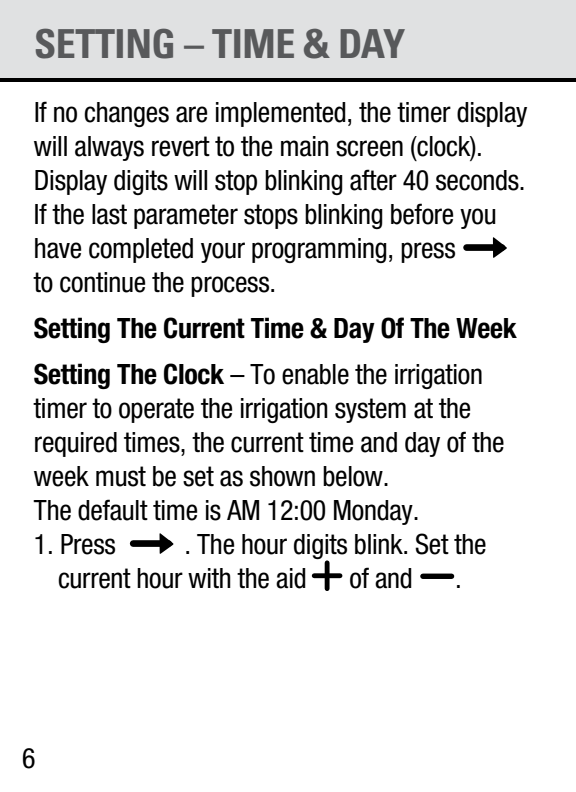
<style>
.page{position:relative;width:576px;height:792px;background:#fff}
.page>*{position:absolute;margin:0;border:0;box-sizing:border-box;transform-origin:0 0}
.t1{font:700 condensed 40px "Univers";color:#58595b}
.t2{font:condensed 28px/34px "Helvetica Neue";letter-spacing:-.01em;color:#000}
.t3{font:700 condensed 28px/46px "Helvetica Neue";letter-spacing:-.01em;color:#000}
.s1{font-weight:400}
</style>
<div class="page">
<div style="left:0;top:0;width:576px;height:82px;background:#e0e1e2"></div>
<div style="left:467px;top:244px;width:35px;height:7px;background:#000"></div>
<svg style="left:493px;top:237px;width:14px;height:21px"></svg>
<div style="left:133px;top:540px;width:36px;height:7px;background:#000"></div>
<svg style="left:160px;top:533px;width:14px;height:21px"></svg>
<div style="left:325px;top:563px;width:5px;height:26px;background:#000"></div>
<div style="left:314px;top:573px;width:26px;height:5px;background:#000"></div>
<div style="left:423px;top:574px;width:29px;height:5px;background:#000"></div>
<h1 class="t1" style="left:34px;top:19px;width:101px">SETTING</h1>
<h1 class="t1" style="left:184px;top:19px;width:50px">– TIME</h1>
<h1 class="t1" style="left:304px;top:19px;width:103px">&amp; DAY</h1>
<p class="t2" style="left:34px;top:95px;width:495px">If no changes are implemented, the timer display will always revert to the main screen (clock).<br>Display digits will stop blinking after 40 seconds.<br>If the last parameter stops blinking before you have completed your programming, press<br>to continue the process.</p>
<p class="t3" style="left:34px;top:305px;width:484px">Setting The Current Time &amp; Day Of The Week<br>Setting The Clock <span class="s1">– To enable the irrigation</span></p>
<p class="t2" style="left:34px;top:391px;width:472px">timer to operate the irrigation system at the required times, the current time and day of the week must be set as shown below.<br>The default time is AM 12:00 Monday.</p>
<p class="t2" style="left:34px;top:527px;width:83px">1. Press</p>
<p class="t2" style="left:58px;top:527px;width:430px;text-indent:126px">. The hour digits blink. Set the current hour with the aid</p>
<p class="t2" style="left:350px;top:561px;width:65px">of and</p>
<p class="t2" style="left:455px;top:561px;width:8px">.</p>
<p class="t2" style="left:22px;top:741px;width:15px">6</p>
</div>
